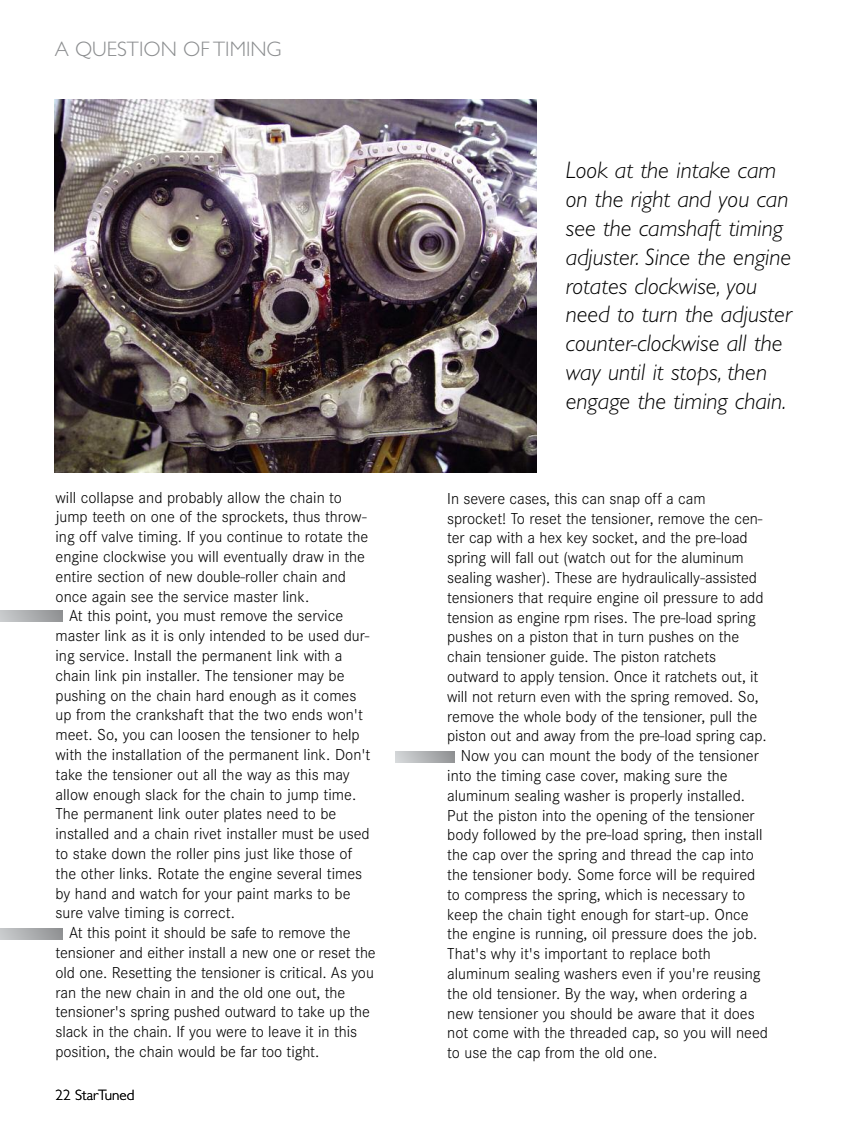
<style>
.page{position:relative;width:851px;height:1134px;background:#fff}
.page>*{position:absolute;margin:0;border:0;box-sizing:border-box;transform-origin:0 0}
.t1{font:italic 300 24px/28.8px "Gill Sans";color:#000}
.t2{font:300 21px "Gill Sans";color:#8b8d8f}
.t3{font:300 16.5px "Corporate S";color:#000}
.t4{font:300 15px "Gill Sans";color:#000}
</style>
<div class="page">
<img style="left:54px;top:100px;width:483px;height:373px">
<svg style="left:0;top:611px;width:63px;height:10px"></svg>
<svg style="left:0;top:929px;width:63px;height:10px"></svg>
<svg style="left:395px;top:752px;width:59px;height:11px"></svg>
<p class="t2" style="left:55px;top:37px;width:228px">A QUESTION OF TIMING</p>
<p class="t3" style="left:56px;top:487px;width:288px">will collapse and probably allow the chain to</p>
<p class="t3" style="left:55px;top:507px;width:313px">jump teeth on one of the sprockets, thus throw-</p>
<p class="t3" style="left:55px;top:527px;width:314px">ing off valve timing. If you continue to rotate the</p>
<p class="t3" style="left:55px;top:547px;width:311px">engine clockwise you will eventually draw in the</p>
<p class="t3" style="left:55px;top:566px;width:292px">entire section of new double-roller chain and</p>
<p class="t3" style="left:55px;top:586px;width:255px">once again see the service master link.</p>
<p class="t3" style="left:69px;top:606px;width:276px">At this point, you must remove the service</p>
<p class="t3" style="left:55px;top:626px;width:315px">master link as it is only intended to be used dur-</p>
<p class="t3" style="left:55px;top:646px;width:288px">ing service. Install the permanent link with a</p>
<p class="t3" style="left:55px;top:665px;width:290px">chain link pin installer. The tensioner may be</p>
<p class="t3" style="left:55px;top:685px;width:302px">pushing on the chain hard enough as it comes</p>
<p class="t3" style="left:55px;top:705px;width:309px">up from the crankshaft that the two ends won't</p>
<p class="t3" style="left:55px;top:725px;width:306px">meet. So, you can loosen the tensioner to help</p>
<p class="t3" style="left:55px;top:745px;width:316px">with the installation of the permanent link. Don't</p>
<p class="t3" style="left:55px;top:764px;width:296px">take the tensioner out all the way as this may</p>
<p class="t3" style="left:55px;top:784px;width:302px">allow enough slack for the chain to jump time.</p>
<p class="t3" style="left:55px;top:804px;width:282px">The permanent link outer plates need to be</p>
<p class="t3" style="left:55px;top:824px;width:316px">installed and a chain rivet installer must be used</p>
<p class="t3" style="left:55px;top:844px;width:298px">to stake down the roller pins just like those of</p>
<p class="t3" style="left:55px;top:863px;width:308px">the other links. Rotate the engine several times</p>
<p class="t3" style="left:55px;top:883px;width:296px">by hand and watch for your paint marks to be</p>
<p class="t3" style="left:55px;top:903px;width:181px">sure valve timing is correct.</p>
<p class="t3" style="left:69px;top:923px;width:283px">At this point it should be safe to remove the</p>
<p class="t3" style="left:55px;top:943px;width:322px">tensioner and either install a new one or reset the</p>
<p class="t3" style="left:55px;top:962px;width:320px">old one. Resetting the tensioner is critical. As you</p>
<p class="t3" style="left:55px;top:982px;width:291px">ran the new chain in and the old one out, the</p>
<p class="t3" style="left:56px;top:1002px;width:316px">tensioner's spring pushed outward to take up the</p>
<p class="t3" style="left:56px;top:1022px;width:303px">slack in the chain. If you were to leave it in this</p>
<p class="t3" style="left:56px;top:1042px;width:265px">position, the chain would be far too tight.</p>
<p class="t4" style="left:56px;top:1086px;width:80px">22 StarTuned</p>
<h1 class="t1" style="left:566px;top:156px;width:227px">Look at the intake cam on the right and you can see the camshaft timing adjuster. Since the engine rotates clockwise, you need to turn the adjuster counter-clockwise all the way until it stops, then engage the timing chain.</h1>
<p class="t3" style="left:447px;top:489px;width:260px">In severe cases, this can snap off a cam</p>
<p class="t3" style="left:447px;top:508px;width:316px">sprocket! To reset the tensioner, remove the cen-</p>
<p class="t3" style="left:447px;top:528px;width:302px">ter cap with a hex key socket, and the pre-load</p>
<p class="t3" style="left:447px;top:548px;width:298px">spring will fall out (watch out for the aluminum</p>
<p class="t3" style="left:447px;top:568px;width:311px">sealing washer). These are hydraulically-assisted</p>
<p class="t3" style="left:447px;top:588px;width:318px">tensioners that require engine oil pressure to add</p>
<p class="t3" style="left:447px;top:607px;width:310px">tension as engine rpm rises. The pre-load spring</p>
<p class="t3" style="left:447px;top:627px;width:293px">pushes on a piston that in turn pushes on the</p>
<p class="t3" style="left:447px;top:647px;width:270px">chain tensioner guide. The piston ratchets</p>
<p class="t3" style="left:447px;top:667px;width:313px">outward to apply tension. Once it ratchets out, it</p>
<p class="t3" style="left:447px;top:687px;width:313px">will not return even with the spring removed. So,</p>
<p class="t3" style="left:447px;top:706px;width:311px">remove the whole body of the tensioner, pull the</p>
<p class="t3" style="left:447px;top:726px;width:321px">piston out and away from the pre-load spring cap.</p>
<p class="t3" style="left:460px;top:746px;width:299px">Now you can mount the body of the tensioner</p>
<p class="t3" style="left:447px;top:766px;width:282px">into the timing case cover, making sure the</p>
<p class="t3" style="left:447px;top:786px;width:299px">aluminum sealing washer is properly installed.</p>
<p class="t3" style="left:447px;top:805px;width:309px">Put the piston into the opening of the tensioner</p>
<p class="t3" style="left:447px;top:825px;width:317px">body followed by the pre-load spring, then install</p>
<p class="t3" style="left:447px;top:845px;width:308px">the cap over the spring and thread the cap into</p>
<p class="t3" style="left:447px;top:865px;width:309px">the tensioner body. Some force will be required</p>
<p class="t3" style="left:447px;top:885px;width:299px">to compress the spring, which is necessary to</p>
<p class="t3" style="left:447px;top:904px;width:303px">keep the chain tight enough for start-up. Once</p>
<p class="t3" style="left:447px;top:924px;width:312px">the engine is running, oil pressure does the job.</p>
<p class="t3" style="left:447px;top:944px;width:265px">That's why it's important to replace both</p>
<p class="t3" style="left:447px;top:964px;width:315px">aluminum sealing washers even if you're reusing</p>
<p class="t3" style="left:447px;top:984px;width:302px">the old tensioner. By the way, when ordering a</p>
<p class="t3" style="left:447px;top:1003px;width:309px">new tensioner you should be aware that it does</p>
<p class="t3" style="left:447px;top:1023px;width:322px">not come with the threaded cap, so you will need</p>
<p class="t3" style="left:447px;top:1043px;width:211px">to use the cap from the old one.</p>
</div>
